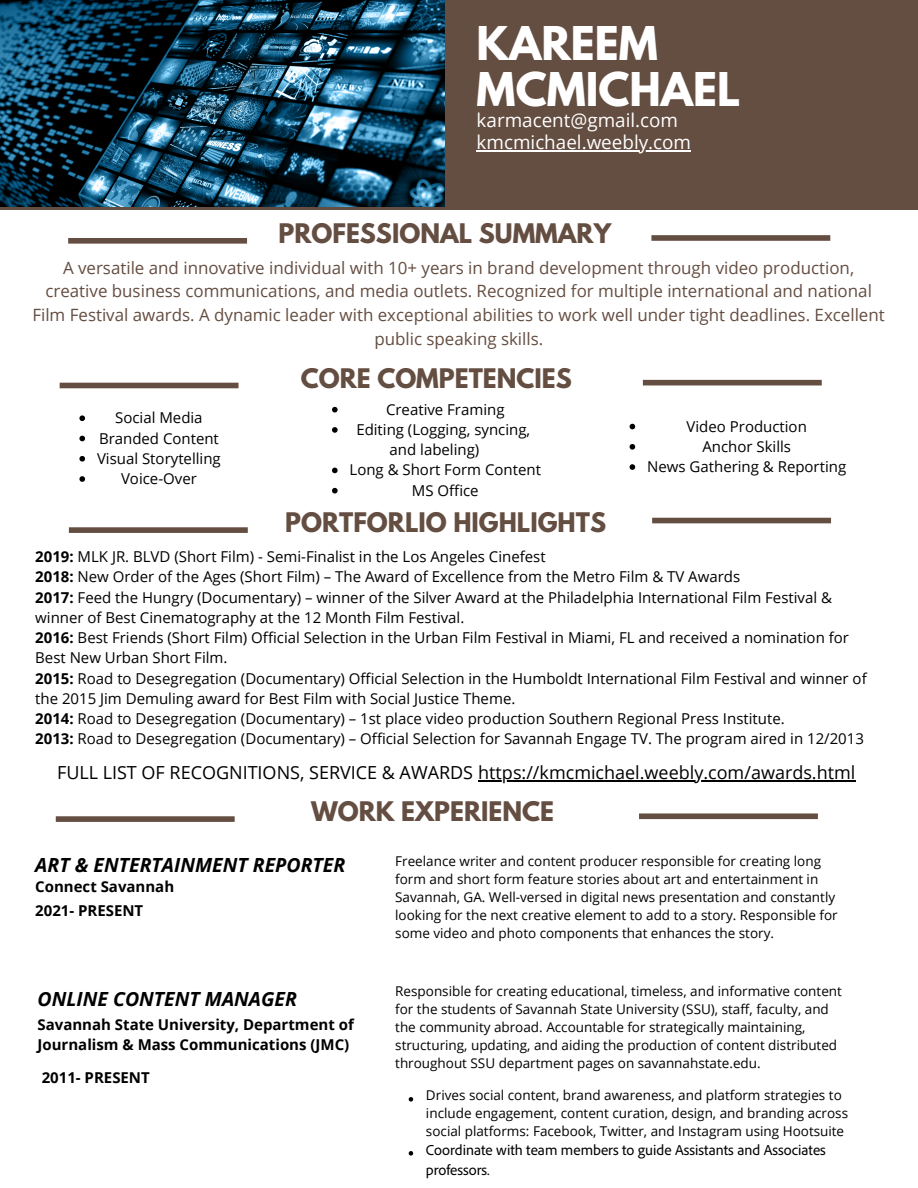
<style>
.page{position:relative;width:918px;height:1188px;background:#fff}
.page>*{position:absolute;margin:0;border:0;box-sizing:border-box;transform-origin:0 0}
.t1{font:700 41.25px "League Spartan";color:#fff}
.t2{font:700 23.85px "League Spartan";color:#644d41}
.t3{font:italic 700 19.5px "Open Sans";color:#000}
.t4{font:18.9px "Open Sans";color:#fff}
.t5{font:18px "Open Sans";color:#000}
.t6{font:16.95px/23.7px "Open Sans";color:#644d41;text-align:center}
.t7{font:15px/20.2px "Open Sans";color:#000}
.t8{font:700 15px "Open Sans";color:#000}
.t9{font:15px/20px "Adobe Clean";color:#000}
.t10{font:13.5px/18px "Open Sans";color:#000}
.s1{font-weight:700}
</style>
<div class="page">
<div style="left:0;top:0;width:918px;height:210px;background:#644d41"></div>
<img style="left:0;top:0;width:444px;height:207px">
<hr style="left:477px;top:150px;width:214px;height:1px;background:#fff">
<div style="left:68px;top:238px;width:179px;height:6px;background:#644d41"></div>
<div style="left:651px;top:235px;width:179px;height:6px;background:#644d41"></div>
<div style="left:60px;top:383px;width:179px;height:5px;background:#644d41"></div>
<div style="left:643px;top:380px;width:179px;height:5px;background:#644d41"></div>
<svg style="left:79px;top:415px;width:6px;height:6px"></svg>
<svg style="left:79px;top:436px;width:6px;height:5px"></svg>
<svg style="left:79px;top:456px;width:6px;height:6px"></svg>
<svg style="left:79px;top:476px;width:6px;height:6px"></svg>
<svg style="left:332px;top:407px;width:6px;height:5px"></svg>
<svg style="left:332px;top:427px;width:6px;height:6px"></svg>
<svg style="left:332px;top:468px;width:6px;height:5px"></svg>
<svg style="left:332px;top:488px;width:6px;height:5px"></svg>
<svg style="left:630px;top:424px;width:5px;height:5px"></svg>
<svg style="left:630px;top:444px;width:5px;height:6px"></svg>
<svg style="left:630px;top:464px;width:5px;height:6px"></svg>
<div style="left:69px;top:527px;width:179px;height:6px;background:#644d41"></div>
<div style="left:652px;top:518px;width:179px;height:5px;background:#644d41"></div>
<hr style="left:478px;top:781px;width:378px;height:1px;background:#000">
<div style="left:56px;top:816px;width:179px;height:6px;background:#644d41"></div>
<div style="left:639px;top:813px;width:179px;height:6px;background:#644d41"></div>
<svg style="left:409px;top:1097px;width:4px;height:5px"></svg>
<svg style="left:409px;top:1151px;width:4px;height:5px"></svg>
<p class="t1" style="left:477px;top:23px;width:183px">KAREEM</p>
<p class="t1" style="left:477px;top:69px;width:265px">MCMICHAEL</p>
<p class="t4" style="left:477px;top:107px;width:203px">karmacent@gmail.com</p>
<p class="t4" style="left:477px;top:129px;width:216px">kmcmichael.weebly.com</p>
<p class="t2" style="left:279px;top:222px;width:334px">PROFESSIONAL SUMMARY</p>
<p class="t6" style="left:32px;top:255px;width:854px">A versatile and innovative individual with 10+ years in brand development through video production, creative business communications, and media outlets. Recognized for multiple international and national Film Festival awards. A dynamic leader with exceptional abilities to work well under tight deadlines. Excellent public speaking skills.</p>
<p class="t7" style="left:115px;top:407px;width:89px">Social Media</p>
<p class="t7" style="left:99px;top:428px;width:121px">Branded Content</p>
<p class="t7" style="left:97px;top:448px;width:125px">Visual Storytelling</p>
<p class="t7" style="left:121px;top:468px;width:77px">Voice-Over</p>
<p class="t2" style="left:301px;top:366px;width:272px">CORE COMPETENCIES</p>
<p class="t7" style="left:386px;top:399px;width:120px">Creative Framing</p>
<p class="t7" style="left:356px;top:419px;width:175px">Editing (Logging, syncing,</p>
<p class="t7" style="left:350px;top:460px;width:193px">Long &amp; Short Form Content</p>
<p class="t7" style="left:412px;top:480px;width:68px">MS Office</p>
<p class="t7" style="left:390px;top:439px;width:91px">and labeling)</p>
<p class="t7" style="left:687px;top:416px;width:122px">Video Production</p>
<p class="t7" style="left:702px;top:436px;width:90px">Anchor Skills</p>
<p class="t7" style="left:647px;top:456px;width:201px">News Gathering &amp; Reporting</p>
<p class="t2" style="left:285px;top:511px;width:322px">PORTFORLIO HIGHLIGHTS</p>
<p class="t7" style="left:35px;top:546px;width:512px"><span class="s1">2019:</span> MLK JR. BLVD (Short Film) - Semi-Finalist in the Los Angeles Cinefest</p>
<p class="t7" style="left:35px;top:567px;width:706px"><span class="s1">2018:</span> New Order of the Ages (Short Film) – The Award of Excellence from the Metro Film &amp; TV Awards</p>
<p class="t7" style="left:35px;top:587px;width:798px"><span class="s1">2017:</span> Feed the Hungry (Documentary) – winner of the Silver Award at the Philadelphia International Film Festival &amp; winner of Best Cinematography at the 12 Month Film Festival.</p>
<p class="t7" style="left:35px;top:627px;width:815px"><span class="s1">2016:</span> Best Friends (Short Film) Official Selection in the Urban Film Festival in Miami, FL and received a nomination for<br>Best New Urban Short Film.</p>
<p class="t7" style="left:35px;top:668px;width:833px"><span class="s1">2015:</span> Road to Desegregation (Documentary) Official Selection in the Humboldt International Film Festival and winner of the 2015 Jim Demuling award for Best Film with Social Justice Theme.</p>
<p class="t7" style="left:35px;top:708px;width:751px"><span class="s1">2014:</span> Road to Desegregation (Documentary) – 1st place video production Southern Regional Press Institute.</p>
<p class="t7" style="left:35px;top:729px;width:830px"><span class="s1">2013:</span> Road to Desegregation (Documentary) – Official Selection for Savannah Engage TV. The program aired in 12/2013</p>
<p class="t5" style="left:57px;top:760px;width:800px">FULL LIST OF RECOGNITIONS, SERVICE &amp; AWARDS https://kmcmichael.weebly.com/awards.html</p>
<p class="t2" style="left:311px;top:800px;width:244px">WORK EXPERIENCE</p>
<p class="t3" style="left:35px;top:851px;width:312px">ART &amp; ENTERTAINMENT REPORTER</p>
<p class="t8" style="left:35px;top:876px;width:140px">Connect Savannah</p>
<p class="t8" style="left:35px;top:900px;width:110px">2021- PRESENT</p>
<p class="t10" style="left:395px;top:852px;width:444px">Freelance writer and content producer responsible for creating long form and short form feature stories about art and entertainment in Savannah, GA. Well-versed in digital news presentation and constantly looking for the next creative element to add to a story. Responsible for some video and photo components that enhances the story.</p>
<p class="t3" style="left:38px;top:985px;width:261px">ONLINE CONTENT MANAGER</p>
<p class="t8" style="left:38px;top:1014px;width:318px">Savannah State University, Department of</p>
<p class="t8" style="left:38px;top:1034px;width:313px">Journalism &amp; Mass Communications (JMC)</p>
<p class="t8" style="left:42px;top:1067px;width:110px">2011- PRESENT</p>
<p class="t10" style="left:395px;top:982px;width:448px">Responsible for creating educational, timeless, and informative content for the students of Savannah State University (SSU), staff, faculty, and the community abroad. Accountable for strategically maintaining, structuring, updating, and aiding the production of content distributed throughout SSU department pages on savannahstate.edu.</p>
<p class="t10" style="left:426px;top:1086px;width:424px">Drives social content, brand awareness, and platform strategies to include engagement, content curation, design, and branding across social platforms: Facebook, Twitter, and Instagram using Hootsuite</p>
<p class="t9" style="left:426px;top:1140px;width:401px">Coordinate with team members to guide Assistants and Associates professors.</p>
</div>
